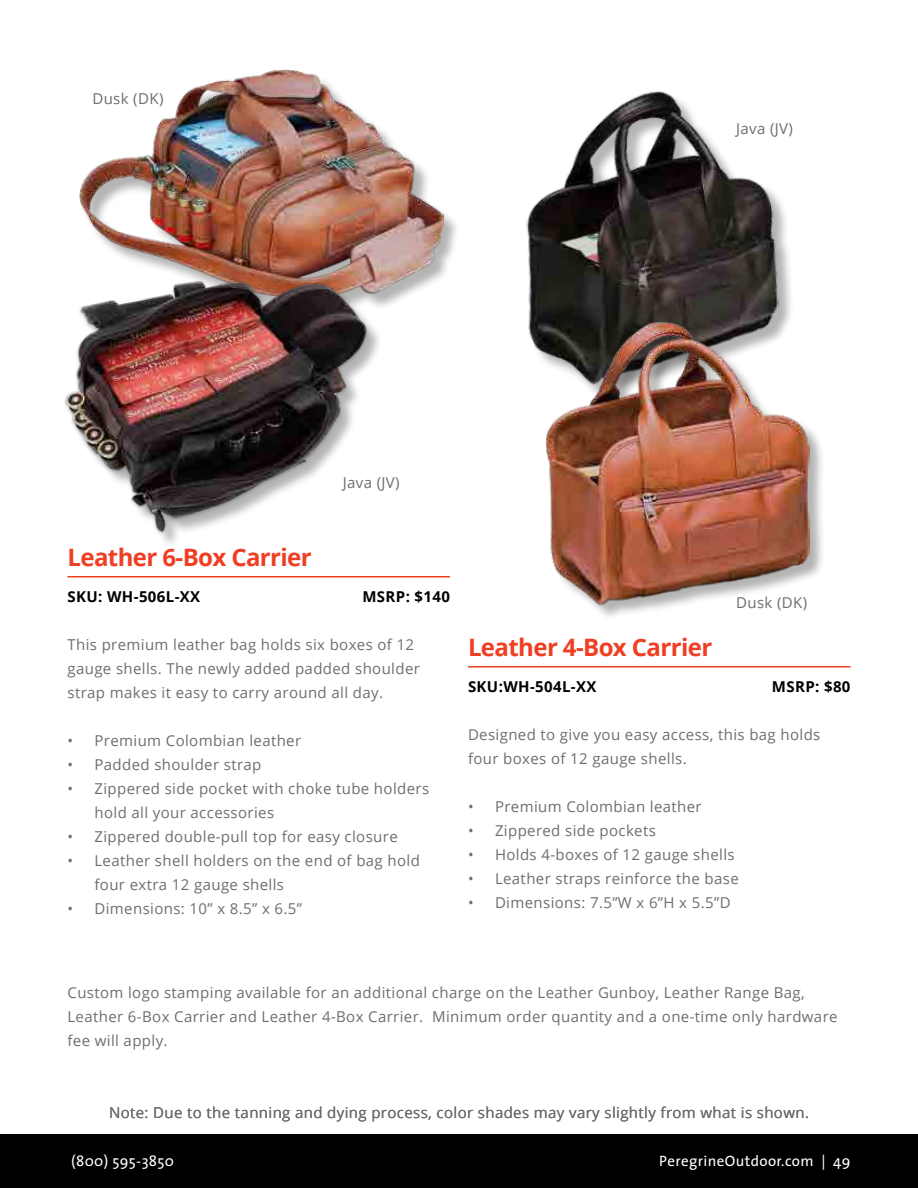
<style>
.page{position:relative;width:918px;height:1188px;background:#fff}
.page>*{position:absolute;margin:0;border:0;box-sizing:border-box;transform-origin:0 0}
.t1{font:700 24px "Open Sans";letter-spacing:-.025em;color:#ef3e23}
.t2{font:15px/24px "Open Sans";letter-spacing:.025em;color:#6d6e71}
.t3{font:700 15px "Open Sans";letter-spacing:.025em;color:#000}
.t4{font:15px "The Sans";letter-spacing:.025em;color:#fff}
</style>
<div class="page">
<div style="left:81px;top:72px;width:379px;height:244px;background:#000;opacity:.3"></div>
<img style="left:79px;top:70px;width:365px;height:229px">
<hr style="left:468px;top:666px;width:382px;height:2px;background:#ef3e23">
<hr style="left:68px;top:576px;width:382px;height:2px;background:#ef3e23">
<img style="left:526px;top:91px;width:264px;height:271px">
<div style="left:548px;top:324px;width:278px;height:297px;background:#000;opacity:.3"></div>
<img style="left:546px;top:322px;width:263px;height:283px">
<div style="left:67px;top:283px;width:317px;height:266px;background:#000;opacity:.3"></div>
<img style="left:64px;top:263px;width:310px;height:286px">
<div style="left:0;top:1134px;width:918px;height:54px;background:#000"></div>
<p class="t2" style="left:92px;top:86px;width:73px">Dusk (DK)</p>
<p class="t2" style="left:736px;top:116px;width:58px">Java (JV)</p>
<p class="t2" style="left:343px;top:470px;width:58px">Java (JV)</p>
<h1 class="t1" style="left:68px;top:540px;width:246px">Leather 6-Box Carrier</h1>
<p class="t3" style="left:68px;top:585px;width:134px">SKU: WH-506L-XX</p>
<p class="t3" style="left:362px;top:585px;width:89px">MSRP: $140</p>
<p class="t2" style="left:67px;top:632px;width:354px">This premium leather bag holds six boxes of 12 gauge shells. The newly added padded shoulder strap makes it easy to carry around all day.</p>
<p class="t2" style="left:67px;top:728px;width:235px">• Premium Colombian leather</p>
<p class="t2" style="left:68px;top:752px;width:195px">• Padded shoulder strap</p>
<p class="t2" style="left:94px;top:776px;width:336px;text-indent:-27px">• Zippered side pocket with choke tube holders hold all your accessories</p>
<p class="t2" style="left:68px;top:824px;width:332px">• Zippered double-pull top for easy closure</p>
<p class="t2" style="left:94px;top:848px;width:327px;text-indent:-27px">• Leather shell holders on the end of bag hold four extra 12 gauge shells</p>
<p class="t2" style="left:68px;top:896px;width:236px">• Dimensions: 10” x 8.5” x 6.5”</p>
<p class="t2" style="left:736px;top:590px;width:73px">Dusk (DK)</p>
<h1 class="t1" style="left:468px;top:630px;width:246px">Leather 4-Box Carrier</h1>
<p class="t3" style="left:468px;top:675px;width:130px">SKU:WH-504L-XX</p>
<p class="t3" style="left:772px;top:675px;width:80px">MSRP: $80</p>
<p class="t2" style="left:468px;top:722px;width:354px">Designed to give you easy access, this bag holds four boxes of 12 gauge shells.</p>
<p class="t2" style="left:468px;top:794px;width:235px">• Premium Colombian leather</p>
<p class="t2" style="left:468px;top:818px;width:189px">• Zippered side pockets</p>
<p class="t2" style="left:468px;top:842px;width:268px">• Holds 4-boxes of 12 gauge shells</p>
<p class="t2" style="left:468px;top:866px;width:272px">• Leather straps reinforce the base</p>
<p class="t2" style="left:468px;top:890px;width:264px">• Dimensions: 7.5”W x 6”H x 5.5”D</p>
<p class="t2" style="left:67px;top:980px;width:772px">Custom logo stamping available for an additional charge on the Leather Gunboy, Leather Range Bag,<br>Leather 6-Box Carrier and Leather 4-Box Carrier. Minimum order quantity and a one-time only hardware fee will apply.</p>
<p class="t2" style="left:109px;top:1100px;width:701px">Note: Due to the tanning and dying process, color shades may vary slightly from what is shown.</p>
<p class="t4" style="left:71px;top:1148px;width:105px">(800) 595-3850</p>
<p class="t4" style="left:659px;top:1148px;width:193px">PeregrineOutdoor.com | 49</p>
</div>
